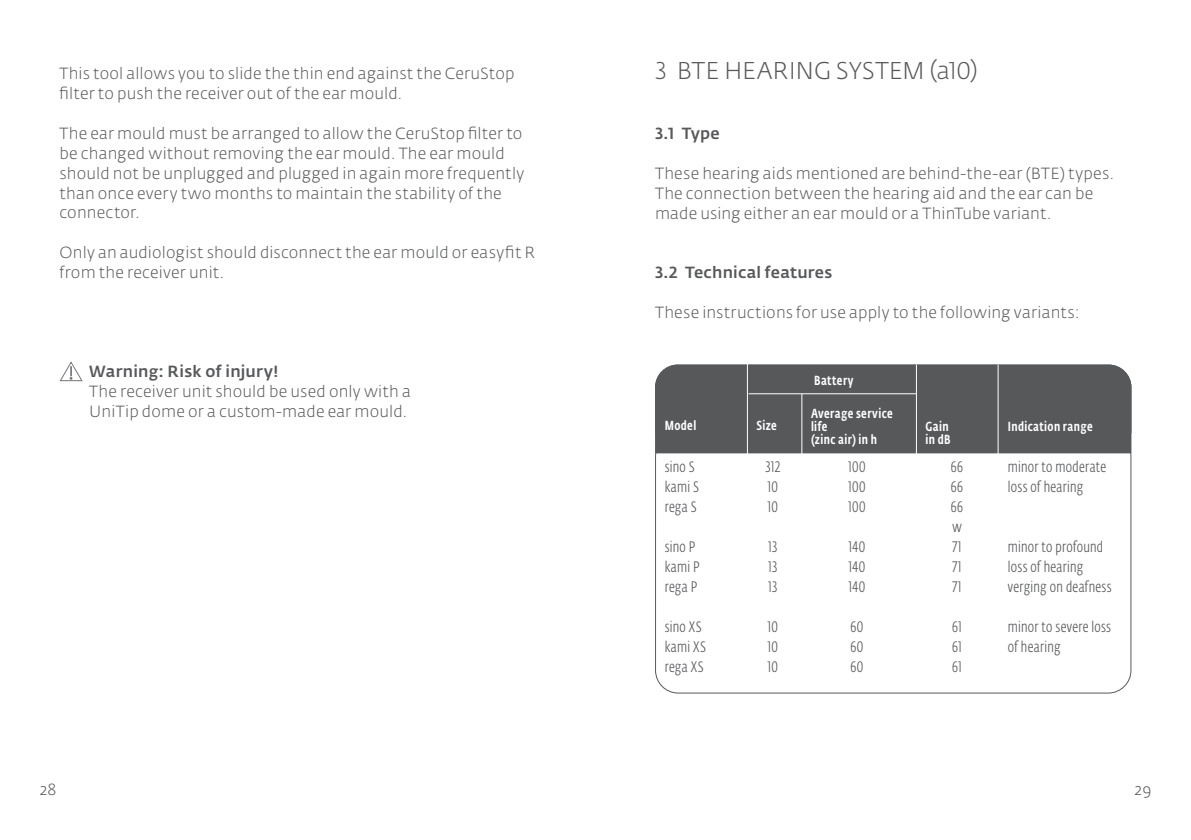
<style>
.page{position:relative;width:1191px;height:840px;background:#fff}
.page>*{position:absolute;margin:0;border:0;box-sizing:border-box;transform-origin:0 0}
.t1{font:300 24px "Fedra Sans Alt Pro";color:#57585a}
.t2{font:300 16px/19.8px "Fedra Sans Alt Pro";letter-spacing:.01em;color:#57585a}
.t3{font:500 16px "Fedra Sans Alt Pro";letter-spacing:.01em;color:#57585a}
.t4{font:300 15px/20px "Fedra Sans Cond Alt Pro";letter-spacing:.02em;color:#57585a}
.t5{font:500 13px/13px "Fedra Sans Cond Alt Pro";letter-spacing:.03em;color:#fff}
</style>
<div class="page">
<svg style="left:60px;top:361px;width:23px;height:20px"></svg>
<div style="left:655px;top:433px;width:476px;height:20px;background:#57585a"></div>
<div style="left:655px;top:364px;width:476px;height:69px;background:#57585a"></div>
<div style="left:655px;top:433px;width:476px;height:260px;border:1px solid #57585a;border-radius:23px"></div>
<hr style="left:801px;top:393px;width:1px;height:100px;background:#fff">
<hr style="left:916px;top:364px;width:1px;height:129px;background:#fff">
<hr style="left:997px;top:364px;width:1px;height:129px;background:#fff">
<hr style="left:747px;top:360px;width:1px;height:133px;background:#fff">
<hr style="left:748px;top:393px;width:168px;height:1px;background:#fff">
<p class="t2" style="left:60px;top:64px;width:456px">This tool allows you to slide the thin end against the CeruStop filter to push the receiver out of the ear mould.</p>
<p class="t2" style="left:60px;top:123px;width:466px">The ear mould must be arranged to allow the CeruStop filter to be changed without removing the ear mould. The ear mould should not be unplugged and plugged in again more frequently than once every two months to maintain the stability of the connector.</p>
<p class="t2" style="left:60px;top:242px;width:477px">Only an audiologist should disconnect the ear mould or easyfit R from the receiver unit.</p>
<p class="t3" style="left:89px;top:361px;width:190px">Warning: Risk of injury!</p>
<p class="t2" style="left:89px;top:381px;width:323px">The receiver unit should be used only with a<br>UniTip dome or a custom-made ear mould.</p>
<h1 class="t1" style="left:655px;top:56px;width:324px">3 BTE HEARING SYSTEM (a10)</h1>
<p class="t3" style="left:655px;top:123px;width:66px">3.1 Type</p>
<p class="t2" style="left:655px;top:163px;width:461px">These hearing aids mentioned are behind-the-ear (BTE) types.<br>The connection between the hearing aid and the ear can be made using either an ear mould or a ThinTube variant.</p>
<p class="t3" style="left:655px;top:262px;width:179px">3.2 Technical features</p>
<p class="t2" style="left:655px;top:302px;width:426px">These instructions for use apply to the following variants:</p>
<p class="t5" style="left:664px;top:419px;width:33px">Model</p>
<p class="t4" style="left:664px;top:456px;width:36px">sino S kami S rega S</p>
<p class="t4" style="left:664px;top:536px;width:36px">sino P kami P rega P</p>
<p class="t4" style="left:664px;top:616px;width:43px">sino XS kami XS rega XS</p>
<p class="t5" style="left:756px;top:419px;width:22px">Size</p>
<p class="t4" style="left:765px;top:456px;width:16px">312<br>10<br>10</p>
<p class="t4" style="left:768px;top:536px;width:11px;text-align:justify">13<br>13<br>13</p>
<p class="t4" style="left:767px;top:616px;width:12px;text-align:justify">10<br>10<br>10</p>
<p class="t5" style="left:814px;top:374px;width:41px">Battery</p>
<p class="t5" style="left:811px;top:406px;width:83px">Average service life<br>(zinc air) in h</p>
<p class="t4" style="left:848px;top:456px;width:19px;text-align:justify">100<br>100<br>100</p>
<p class="t4" style="left:848px;top:536px;width:18px;text-align:justify">140<br>140<br>140</p>
<p class="t4" style="left:850px;top:616px;width:14px;text-align:justify">60<br>60<br>60</p>
<p class="t5" style="left:925px;top:420px;width:27px">Gain in dB</p>
<p class="t4" style="left:951px;top:456px;width:14px;text-align:justify">66<br>66<br>66 w 71<br>71<br>71</p>
<p class="t4" style="left:952px;top:616px;width:12px;text-align:justify">61<br>61<br>61</p>
<p class="t5" style="left:1007px;top:420px;width:86px">Indication range</p>
<p class="t4" style="left:1007px;top:456px;width:100px">minor to moderate loss of hearing</p>
<p class="t4" style="left:1007px;top:536px;width:105px">minor to profound loss of hearing verging on deafness</p>
<p class="t4" style="left:1007px;top:616px;width:105px">minor to severe loss of hearing</p>
<p class="t2" style="left:40px;top:778px;width:18px">28</p>
<p class="t2" style="left:1134px;top:778px;width:18px">29</p>
</div>
